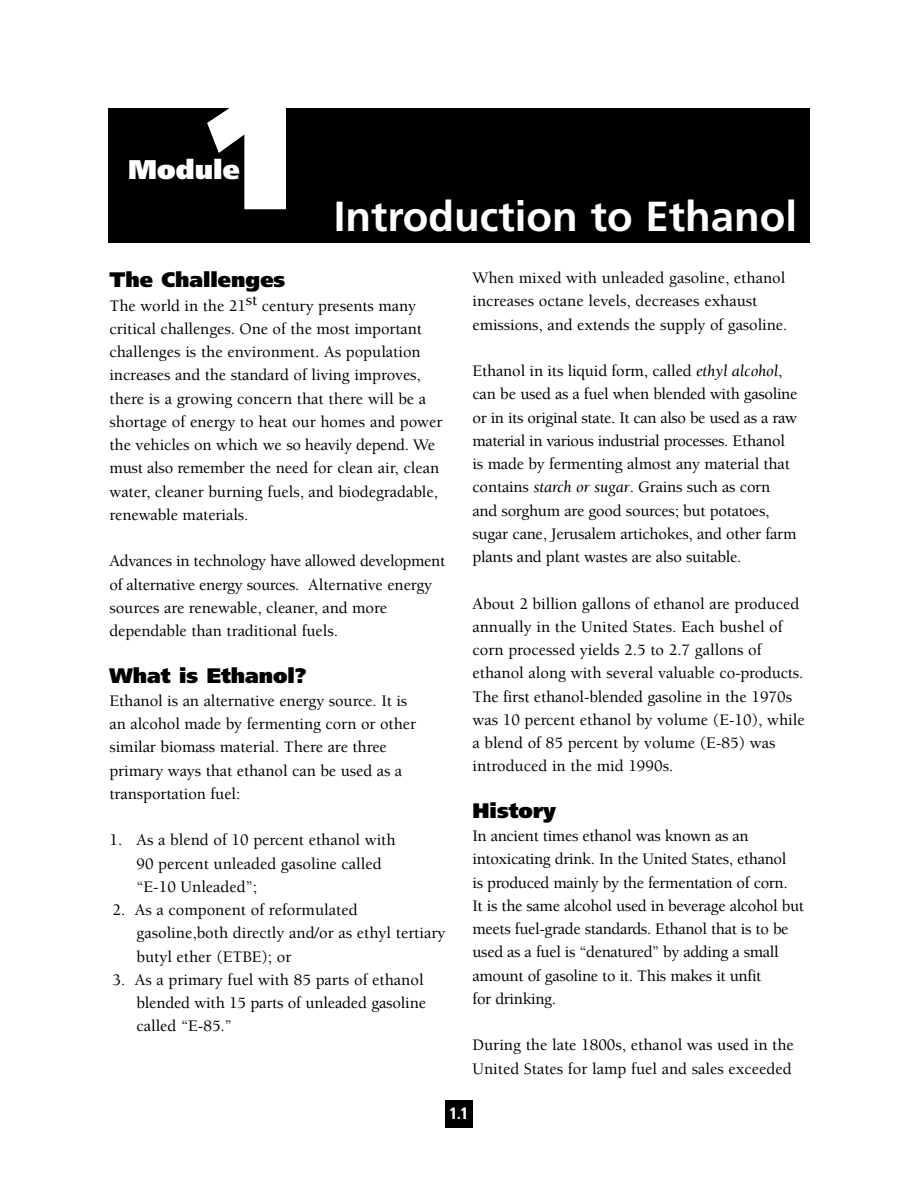
<style>
.page{position:relative;width:918px;height:1188px;background:#fff}
.page>*{position:absolute;margin:0;border:0;box-sizing:border-box;transform-origin:0 0}
.t1{font:900 165px "Frutiger";color:#fff}
.t2{font:700 42px "Frutiger";color:#fff}
.t3{font:900 27px "Frutiger";color:#fff}
.t4{font:900 21px "Frutiger";color:#000}
.t5{font:500 16.5px/23.2px "Berkeley";letter-spacing:-.005em;color:#000}
.t6{font:700 condensed 16.5px "Univers";color:#fff}
.s1{font-weight:400;font-style:italic}
</style>
<div class="page">
<div style="left:445px;top:1100px;width:28px;height:27px;background:#000"></div>
<div style="left:108px;top:108px;width:702px;height:135px;background:#000"></div>
<h1 class="t1" style="left:209px;top:86px;width:87px">1</h1>
<h3 class="t3" style="left:128px;top:159px;width:113px">Module</h3>
<h2 class="t2" style="left:334px;top:199px;width:465px">Introduction to Ethanol</h2>
<p class="t4" style="left:110px;top:272px;width:177px">The Challenges</p>
<p class="t5" style="left:110px;top:295px;width:335px">The world in the 21st century presents many critical challenges. One of the most important challenges is the environment. As population increases and the standard of living improves, there is a growing concern that there will be a shortage of energy to heat our homes and power the vehicles on which we so heavily depend. We must also remember the need for clean air, clean water, cleaner burning fuels, and biodegradable, renewable materials.</p>
<p class="t5" style="left:110px;top:551px;width:337px">Advances in technology have allowed development of alternative energy sources. Alternative energy sources are renewable, cleaner, and more dependable than traditional fuels.</p>
<p class="t4" style="left:110px;top:667px;width:199px">What is Ethanol?</p>
<p class="t5" style="left:110px;top:690px;width:308px">Ethanol is an alternative energy source. It is an alcohol made by fermenting corn or other similar biomass material. There are three primary ways that ethanol can be used as a transportation fuel:</p>
<p class="t5" style="left:137px;top:830px;width:261px;text-indent:-27px">1. As a blend of 10 percent ethanol with<br>90 percent unleaded gasoline called “E-10 Unleaded”;</p>
<p class="t5" style="left:136px;top:900px;width:310px;text-indent:-24px">2. As a component of reformulated gasoline,both directly and/or as ethyl tertiary butyl ether (ETBE); or</p>
<p class="t5" style="left:136px;top:969px;width:291px;text-indent:-24px">3. As a primary fuel with 85 parts of ethanol blended with 15 parts of unleaded gasoline called “E-85.”</p>
<p class="t5" style="left:472px;top:268px;width:316px">When mixed with unleaded gasoline, ethanol increases octane levels, decreases exhaust emissions, and extends the supply of gasoline.</p>
<p class="t5" style="left:472px;top:361px;width:326px">Ethanol in its liquid form, called <span class="s1">ethyl alcohol</span>, can be used as a fuel when blended with gasoline or in its original state. It can also be used as a raw material in various industrial processes. Ethanol is made by fermenting almost any material that contains <span class="s1">starch or sugar</span>. Grains such as corn and sorghum are good sources; but potatoes, sugar cane, Jerusalem artichokes, and other farm plants and plant wastes are also suitable.</p>
<p class="t5" style="left:472px;top:593px;width:334px">About 2 billion gallons of ethanol are produced annually in the United States. Each bushel of corn processed yields 2.5 to 2.7 gallons of ethanol along with several valuable co-products.<br>The first ethanol-blended gasoline in the 1970s was 10 percent ethanol by volume (E-10), while a blend of 85 percent by volume (E-85) was introduced in the mid 1990s.</p>
<p class="t4" style="left:472px;top:802px;width:85px">History</p>
<p class="t5" style="left:472px;top:826px;width:333px">In ancient times ethanol was known as an intoxicating drink. In the United States, ethanol<br>is produced mainly by the fermentation of corn.<br>It is the same alcohol used in beverage alcohol but meets fuel-grade standards. Ethanol that is to be used as a fuel is “denatured” by adding a small amount of gasoline to it. This makes it unfit<br>for drinking.</p>
<p class="t5" style="left:472px;top:1035px;width:323px">During the late 1800s, ethanol was used in the<br>United States for lamp fuel and sales exceeded</p>
<p class="t6" style="left:450px;top:1107px;width:20px">1.1</p>
</div>
